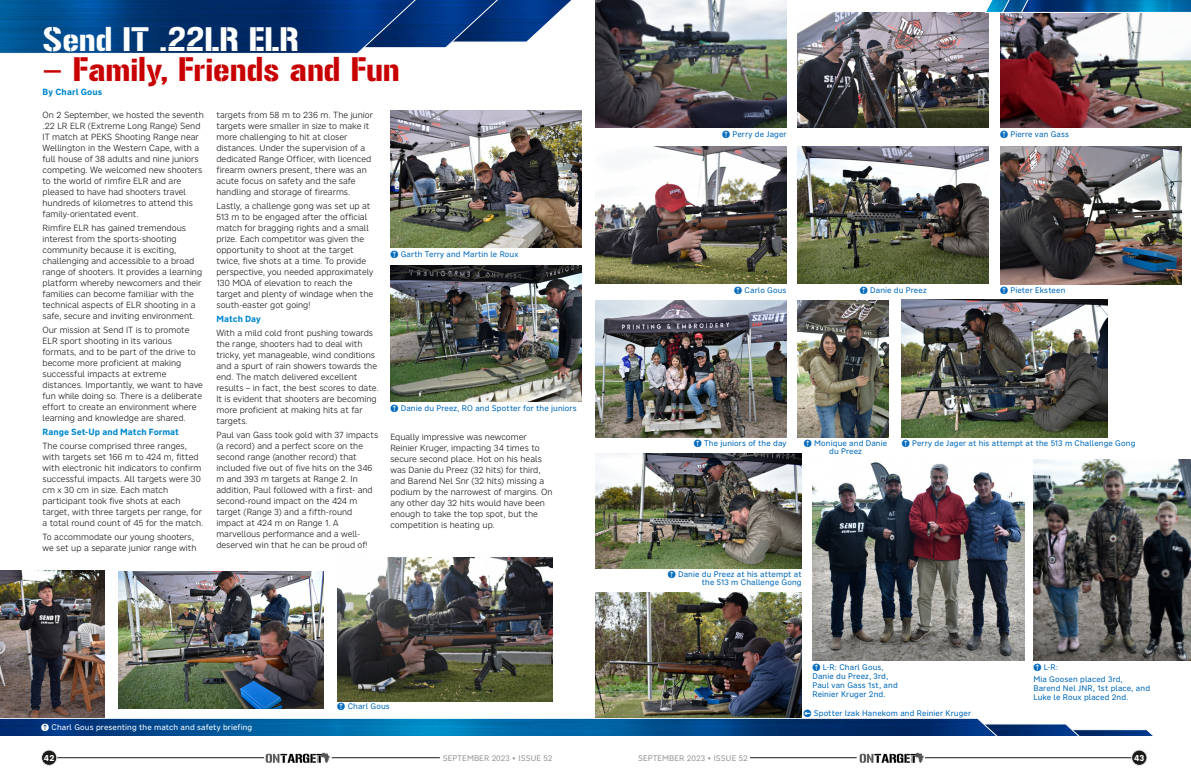
<style>
.page{position:relative;width:1191px;height:780px;background:#fff}
.page>*{position:absolute;margin:0;border:0;box-sizing:border-box;transform-origin:0 0}
.t1{font:30px "Gunplay";letter-spacing:-.005em;color:#c80000}
.t2{font:30px "Gunplay";color:#fff}
.t3{font:300 8.8px/11px "Nort";color:#1c1b1a}
.t4{font:700 8.8px "Nort";letter-spacing:.005em;color:#0088cf}
.t5{font:700 8.5px "Nort";color:#fff}
.t6{font:8px/9px "Nort";letter-spacing:.015em;color:#0069bc}
.t7{font:8px "Nort";letter-spacing:.01em;color:#fff}
.t8{font:8px "Nort";letter-spacing:.01em;color:#969798}
.s1{font-weight:700}
</style>
<div class="page">
<svg style="left:0;top:717px;width:1046px;height:19px;background:#1b6199"></svg>
<svg style="left:0;top:0;width:572px;height:54px;background:#1d4f8a"></svg>
<img style="left:595px;top:592px;width:206px;height:125px">
<img style="left:1033px;top:459px;width:158px;height:201px">
<img style="left:0;top:570px;width:104px;height:147px">
<img style="left:390px;top:111px;width:191px;height:137px">
<img style="left:119px;top:571px;width:205px;height:137px">
<img style="left:337px;top:557px;width:216px;height:144px">
<img style="left:390px;top:265px;width:191px;height:137px">
<img style="left:595px;top:0;width:191px;height:128px">
<img style="left:797px;top:13px;width:191px;height:115px">
<img style="left:595px;top:147px;width:191px;height:136px">
<img style="left:797px;top:147px;width:191px;height:136px">
<img style="left:1000px;top:13px;width:191px;height:115px">
<img style="left:1000px;top:147px;width:181px;height:137px">
<img style="left:595px;top:300px;width:191px;height:137px">
<img style="left:797px;top:300px;width:92px;height:137px">
<img style="left:901px;top:299px;width:206px;height:138px">
<img style="left:595px;top:453px;width:206px;height:115px">
<img style="left:812px;top:462px;width:212px;height:198px">
<hr style="left:924px;top:757px;width:212px;height:1px;background:#1c1b1a">
<div style="left:1131px;top:750px;width:16px;height:15px;background:#1c1b1a;border-radius:50%"></div>
<div style="left:1131px;top:749px;width:16px;height:16px;border:1px solid #e9eaea;border-radius:50%"></div>
<hr style="left:52px;top:757px;width:212px;height:1px;background:#1c1b1a">
<hr style="left:332px;top:757px;width:108px;height:1px;background:#1c1b1a">
<hr style="left:750px;top:757px;width:106px;height:1px;background:#1c1b1a">
<div style="left:41px;top:750px;width:16px;height:15px;background:#1c1b1a;border-radius:50%"></div>
<div style="left:41px;top:749px;width:16px;height:16px;border:1px solid #e9eaea;border-radius:50%"></div>
<img style="left:265px;top:752px;width:65px;height:10px">
<img style="left:859px;top:752px;width:65px;height:10px">
<svg style="left:983px;top:0;width:208px;height:13px;background:#1e6fa7"></svg>
<h1 class="t2" style="left:43px;top:22px;width:258px">Send IT .22LR ELR</h1>
<h1 class="t1" style="left:43px;top:52px;width:359px">– Family, Friends and Fun</h1>
<p class="t4" style="left:43px;top:86px;width:61px">By Charl Gous</p>
<p class="t3" style="left:43px;top:109px;width:163px">On 2 September, we hosted the seventh .22 LR ELR (Extreme Long Range) Send IT match at PEKS Shooting Range near Wellington in the Western Cape, with a full house of 38 adults and nine juniors competing. We welcomed new shooters to the world of rimfire ELR and are pleased to have had shooters travel hundreds of kilometres to attend this family-orientated event.</p>
<p class="t3" style="left:43px;top:222px;width:161px">Rimfire ELR has gained tremendous interest from the sports-shooting community because it is exciting, challenging and accessible to a broad range of shooters. It provides a learning platform whereby newcomers and their families can become familiar with the technical aspects of ELR shooting in a safe, secure and inviting environment.</p>
<p class="t3" style="left:43px;top:324px;width:162px">Our mission at Send IT is to promote ELR sport shooting in its various formats, and to be part of the drive to become more proficient at making successful impacts at extreme distances. Importantly, we want to have fun while doing so. There is a deliberate effort to create an environment where learning and knowledge are shared.</p>
<p class="t4" style="left:43px;top:426px;width:138px">Range Set-Up and Match Format</p>
<p class="t3" style="left:43px;top:440px;width:162px">The course comprised three ranges, with targets set 166 m to 424 m, fitted with electronic hit indicators to confirm successful impacts. All targets were 30 cm x 30 cm in size. Each match participant took five shots at each target, with three targets per range, for a total round count of 45 for the match.</p>
<p class="t3" style="left:43px;top:530px;width:155px">To accommodate our young shooters, we set up a separate junior range with</p>
<p class="t3" style="left:216px;top:109px;width:158px">targets from 58 m to 236 m. The junior targets were smaller in size to make it more challenging to hit at closer distances. Under the supervision of a dedicated Range Officer, with licenced firearm owners present, there was an acute focus on safety and the safe handling and storage of firearms.</p>
<p class="t3" style="left:216px;top:200px;width:158px">Lastly, a challenge gong was set up at 513 m to be engaged after the official match for bragging rights and a small prize. Each competitor was given the opportunity to shoot at the target twice, five shots at a time. To provide perspective, you needed approximately 130 MOA of elevation to reach the target and plenty of windage when the south-easter got going!</p>
<p class="t4" style="left:216px;top:313px;width:46px">Match Day</p>
<p class="t3" style="left:216px;top:327px;width:164px">With a mild cold front pushing towards the range, shooters had to deal with tricky, yet manageable, wind conditions and a spurt of rain showers towards the end. The match delivered excellent results – in fact, the best scores to date.<br>It is evident that shooters are becoming more proficient at making hits at far targets.</p>
<p class="t3" style="left:216px;top:429px;width:163px">Paul van Gass took gold with 37 impacts (a record) and a perfect score on the second range (another record) that included five out of five hits on the 346 m and 393 m targets at Range 2. In addition, Paul followed with a first- and second-round impact on the 424 m target (Range 3) and a fifth-round impact at 424 m on Range 1. A marvellous performance and a well&shy;deserved win that he can be proud of!</p>
<p class="t6" style="left:390px;top:249px;width:130px">↑ Garth Terry and Martin le Roux</p>
<p class="t6" style="left:390px;top:403px;width:188px">↑ Danie du Preez, RO and Spotter for the juniors</p>
<p class="t3" style="left:390px;top:431px;width:164px">Equally impressive was newcomer Reinier Kruger, impacting 34 times to secure second place. Hot on his heals was Danie du Preez (32 hits) for third, and Barend Nel Snr (32 hits) missing a podium by the narrowest of margins. On any other day 32 hits would have been enough to take the top spot, but the competition is heating up.</p>
<p class="t6" style="left:337px;top:701px;width:54px">↑ Charl Gous</p>
<p class="t7" style="left:41px;top:721px;width:213px">↑ Charl Gous presenting the match and safety briefing</p>
<p class="t6" style="left:722px;top:129px;width:66px">↑ Perry de Jager</p>
<p class="t6" style="left:1000px;top:129px;width:71px">↑ Pierre van Gass</p>
<p class="t6" style="left:734px;top:285px;width:54px">↑ Carlo Gous</p>
<p class="t6" style="left:860px;top:285px;width:68px">↑ Danie du Preez</p>
<p class="t6" style="left:1000px;top:285px;width:67px">↑ Pieter Eksteen</p>
<p class="t6" style="left:693px;top:438px;width:94px">↑ The juniors of the day</p>
<p class="t6" style="left:804px;top:439px;width:85px;line-height:8px;text-align:center">↑ Monique and Danie du Preez</p>
<p class="t6" style="left:901px;top:438px;width:235px">↑ Perry de Jager at his attempt at the 513 m Challenge Gong</p>
<p class="t6" style="left:667px;top:570px;width:135px;line-height:8px;text-align:right">↑ Danie du Preez at his attempt at the 513 m Challenge Gong</p>
<p class="t6" style="left:812px;top:662px;width:87px">↑ L-R: Charl Gous,<br>Danie du Preez, 3rd,<br>Paul van Gass 1st, and<br>Reinier Kruger 2nd.</p>
<p class="t6" style="left:803px;top:708px;width:169px"><span class="s1">←</span> Spotter Izak Hanekom and Reinier Kruger</p>
<p class="t6" style="left:1033px;top:660px;width:91px;line-height:11.8px">↑ L-R:<br>Mia Goosen placed 3rd,</p>
<p class="t6" style="left:1033px;top:683px;width:118px">Barend Nel JNR, 1st place, and<br>Luke le Roux placed 2nd.</p>
<p class="t5" style="left:44px;top:752px;width:12px">42</p>
<p class="t8" style="left:443px;top:752px;width:111px">SEPTEMBER 2023 • ISSUE 52</p>
<p class="t8" style="left:638px;top:752px;width:111px">SEPTEMBER 2023 • ISSUE 52</p>
<p class="t5" style="left:1134px;top:752px;width:12px">43</p>
</div>
